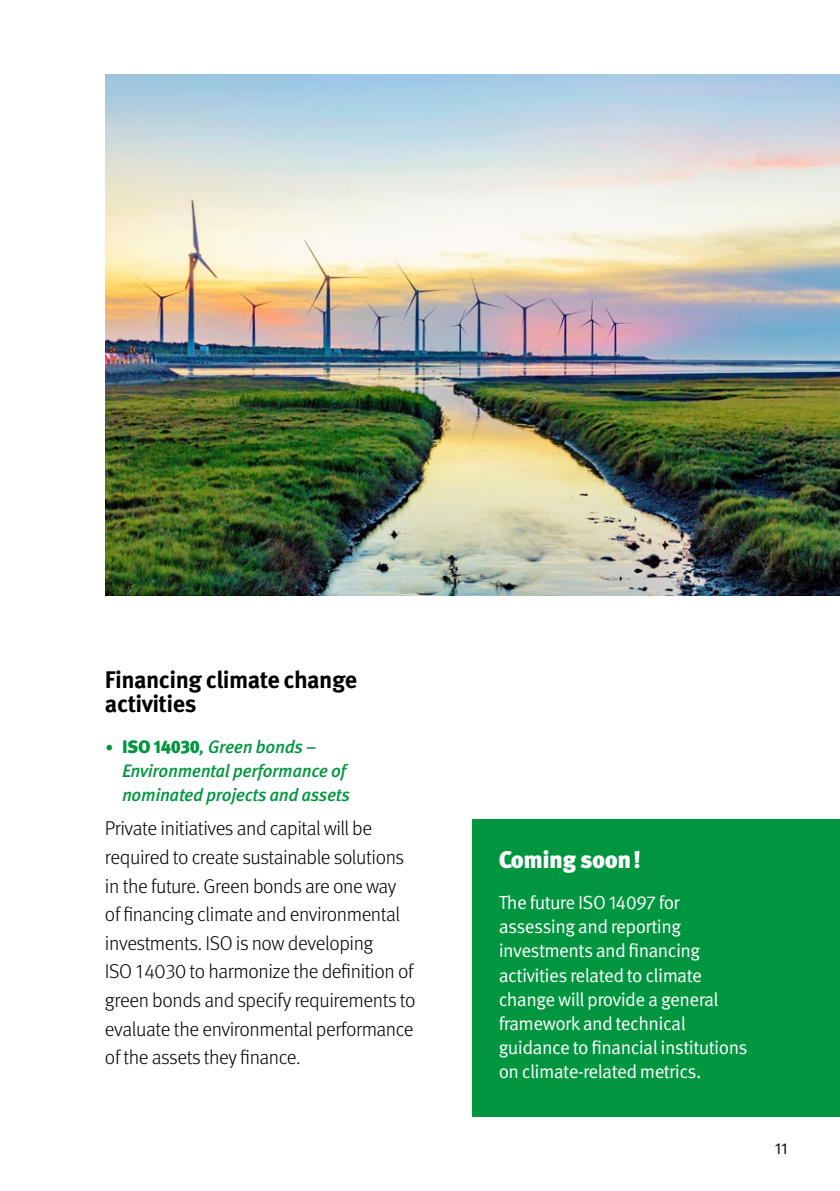
<style>
.page{position:relative;width:840px;height:1191px;background:#fff}
.page>*{position:absolute;margin:0;border:0;box-sizing:border-box;transform-origin:0 0}
.t1{font:700 24px/24px "Meta Pro";letter-spacing:-.02em;color:#000}
.t2{font:900 24px "Meta Pro";letter-spacing:-.02em;color:#fff}
.t3{font:300 20px/28.6px "Meta Pro";letter-spacing:-.02em;color:#000}
.t4{font:19px/24px "Meta Pro Norm";letter-spacing:-.03em;color:#fff}
.t5{font:italic 500 18px/24px "Meta Pro";letter-spacing:-.02em;color:#00963f}
.t6{font:16px "Meta Pro Norm";color:#000}
.s1{font-family:"Meta Serif Pro";font-weight:900;font-style:normal;font-size:16px}
.s2{font-weight:900;font-style:normal}
</style>
<div class="page">
<div style="left:472px;top:819px;width:367px;height:297px;background:#00963f"></div>
<img style="left:105px;top:74px;width:734px;height:521px">
<p class="t1" style="left:105px;top:666px;width:253px">Financing climate change activities</p>
<p class="t5" style="left:122px;top:733px;width:229px;text-indent:-17px"><span class="s1">∙</span> <span class="s2">ISO 14030</span>, Green bonds –<br>Environmental performance of nominated projects and assets</p>
<p class="t3" style="left:105px;top:813px;width:312px">Private initiatives and capital will be required to create sustainable solutions in the future. Green bonds are one way of financing climate and environmental investments. ISO is now developing<br>ISO 14030 to harmonize the definition of green bonds and specify requirements to evaluate the environmental performance of the assets they finance.</p>
<p class="t2" style="left:498px;top:841px;width:144px">Coming soon!</p>
<p class="t4" style="left:498px;top:889px;width:250px">The future ISO 14097 for assessing and reporting investments and financing activities related to climate change will provide a general framework and technical guidance to financial institutions on climate-related metrics.</p>
<p class="t6" style="left:774px;top:1136px;width:14px">11</p>
</div>
